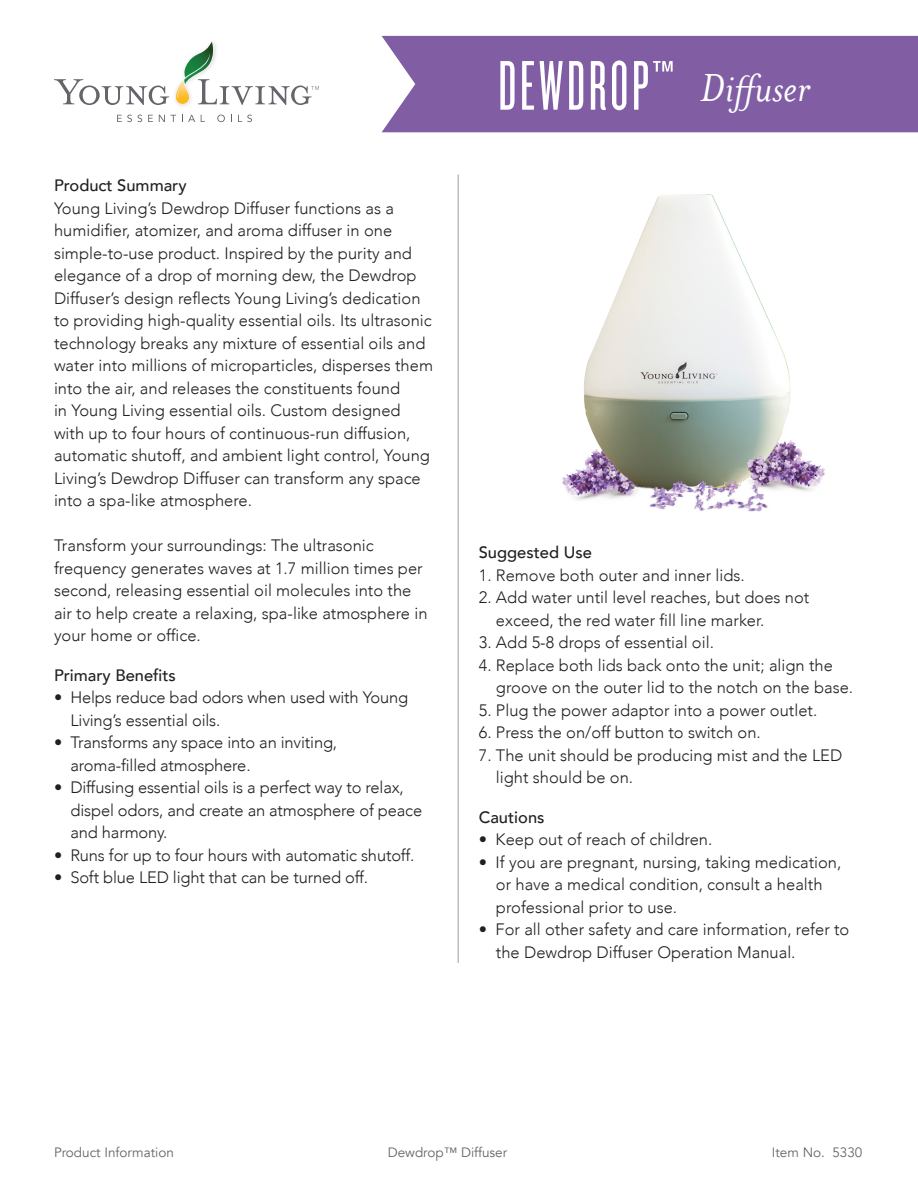
<style>
.page{position:relative;width:918px;height:1188px;background:#fff}
.page>*{position:absolute;margin:0;border:0;box-sizing:border-box;transform-origin:0 0}
.t1{font:73.05px "Knockout 26 Junior Flywght";letter-spacing:.05em;color:#fff}
.t2{font:italic 45px "Mrs Eaves OT";color:#fff}
.t3{font:300 16.5px/22.5px "Avenir";color:#231f20}
.t4{font:500 16.5px "Avenir";color:#231f20}
.t5{font:13.5px "Avenir";color:#63656a}
</style>
<div class="page">
<svg style="left:54px;top:41px;width:265px;height:64px"></svg>
<svg style="left:117px;top:115px;width:25px;height:7px"></svg>
<svg style="left:148px;top:115px;width:5px;height:7px"></svg>
<svg style="left:159px;top:115px;width:6px;height:7px"></svg>
<svg style="left:171px;top:115px;width:5px;height:7px"></svg>
<svg style="left:182px;top:115px;width:13px;height:7px"></svg>
<svg style="left:217px;top:115px;width:8px;height:7px"></svg>
<svg style="left:238px;top:115px;width:14px;height:7px"></svg>
<div style="left:382px;top:36px;width:536px;height:96px;background:#815ea4"></div>
<img style="left:562px;top:194px;width:263px;height:318px">
<hr style="left:458px;top:175px;width:1px;height:788px;background:#bcbdc0">
<p class="t4" style="left:54px;top:171px;width:134px">Product Summary</p>
<p class="t3" style="left:54px;top:197px;width:381px">Young Living’s Dewdrop Diffuser functions as a humidifier, atomizer, and aroma diffuser in one simple-to-use product. Inspired by the purity and elegance of a drop of morning dew, the Dewdrop Diffuser’s design reflects Young Living’s dedication to providing high-quality essential oils. Its ultrasonic technology breaks any mixture of essential oils and water into millions of microparticles, disperses them into the air, and releases the constituents found<br>in Young Living essential oils. Custom designed with up to four hours of continuous-run diffusion, automatic shutoff, and ambient light control, Young Living’s Dewdrop Diffuser can transform any space into a spa-like atmosphere.</p>
<p class="t3" style="left:54px;top:534px;width:375px">Transform your surroundings: The ultrasonic frequency generates waves at 1.7 million times per second, releasing essential oil molecules into the air to help create a relaxing, spa-like atmosphere in your home or office.</p>
<p class="t4" style="left:54px;top:661px;width:123px">Primary Benefits</p>
<p class="t3" style="left:54px;top:686px;width:356px">• Helps reduce bad odors when used with Young</p>
<p class="t3" style="left:70px;top:709px;width:151px">Living’s essential oils.</p>
<p class="t3" style="left:54px;top:731px;width:285px">• Transforms any space into an inviting,</p>
<p class="t3" style="left:70px;top:754px;width:182px">aroma-filled atmosphere.</p>
<p class="t3" style="left:54px;top:776px;width:351px">• Diffusing essential oils is a perfect way to relax,</p>
<p class="t3" style="left:70px;top:799px;width:353px">dispel odors, and create an atmosphere of peace</p>
<p class="t3" style="left:70px;top:821px;width:98px">and harmony.</p>
<p class="t3" style="left:54px;top:844px;width:362px">• Runs for up to four hours with automatic shutoff.</p>
<p class="t3" style="left:54px;top:866px;width:316px">• Soft blue LED light that can be turned off.</p>
<p class="t1" style="left:498px;top:45px;width:178px">DEWDROP™</p>
<p class="t2" style="left:700px;top:63px;width:111px">Diffuser</p>
<p class="t4" style="left:479px;top:538px;width:115px">Suggested Use</p>
<p class="t3" style="left:479px;top:564px;width:268px">1. Remove both outer and inner lids.</p>
<p class="t3" style="left:479px;top:586px;width:332px">2. Add water until level reaches, but does not</p>
<p class="t3" style="left:496px;top:609px;width:270px">exceed, the red water fill line marker.</p>
<p class="t3" style="left:479px;top:631px;width:237px">3. Add 5-8 drops of essential oil.</p>
<p class="t3" style="left:479px;top:654px;width:356px">4. Replace both lids back onto the unit; align the</p>
<p class="t3" style="left:496px;top:676px;width:359px">groove on the outer lid to the notch on the base.</p>
<p class="t3" style="left:479px;top:699px;width:340px">5. Plug the power adaptor into a power outlet.</p>
<p class="t3" style="left:479px;top:721px;width:284px">6. Press the on/off button to switch on.</p>
<p class="t3" style="left:479px;top:744px;width:365px">7. The unit should be producing mist and the LED</p>
<p class="t3" style="left:496px;top:766px;width:139px">light should be on.</p>
<p class="t4" style="left:479px;top:803px;width:67px">Cautions</p>
<p class="t3" style="left:479px;top:828px;width:235px">• Keep out of reach of children.</p>
<p class="t3" style="left:479px;top:851px;width:364px">• If you are pregnant, nursing, taking medication,</p>
<p class="t3" style="left:496px;top:873px;width:328px">or have a medical condition, consult a health</p>
<p class="t3" style="left:496px;top:896px;width:183px">professional prior to use.</p>
<p class="t3" style="left:479px;top:918px;width:372px">• For all other safety and care information, refer to</p>
<p class="t3" style="left:496px;top:941px;width:301px">the Dewdrop Diffuser Operation Manual.</p>
<p class="t5" style="left:54px;top:1144px;width:122px">Product Information</p>
<p class="t5" style="left:388px;top:1144px;width:121px">Dewdrop™ Diffuser</p>
<p class="t5" style="left:772px;top:1144px;width:92px">Item No. 5330</p>
</div>
